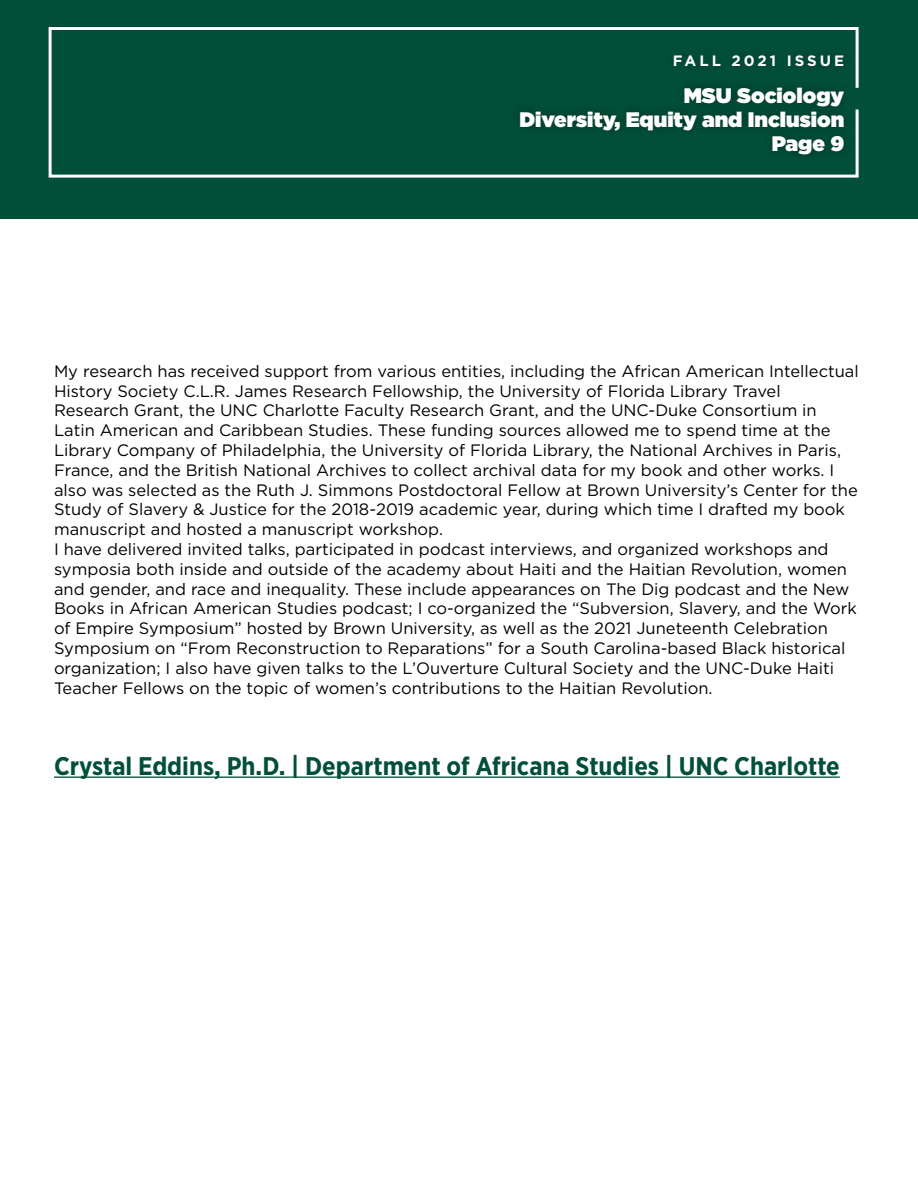
<style>
.page{position:relative;width:918px;height:1188px;background:#fff}
.page>*{position:absolute;margin:0;border:0;box-sizing:border-box;transform-origin:0 0}
.t1{font:700 25.5px "Gotham Narrow";color:#004f39}
.t2{font:900 21px/24px "Gotham";color:#fff;text-align:right}
.t3{font:16.5px/19.8px "Gotham";color:#000}
.t4{font:700 15px "Gotham";letter-spacing:.2em;color:#fff}
</style>
<div class="page">
<div style="left:0;top:0;width:918px;height:219px;background:#004f39"></div>
<svg style="left:48px;top:27px;width:811px;height:151px"></svg>
<hr style="left:54px;top:777px;width:786px;height:1px;background:#004f39">
<p class="t4" style="left:673px;top:51px;width:173px">FALL 2021 ISSUE</p>
<p class="t2" style="left:519px;top:83px;width:326px">MSU Sociology<br>Diversity, Equity and Inclusion<br>Page 9</p>
<p class="t3" style="left:54px;top:361px;width:806px">My research has received support from various entities, including the African American Intellectual History Society C.L.R. James Research Fellowship, the University of Florida Library Travel Research Grant, the UNC Charlotte Faculty Research Grant, and the UNC-Duke Consortium in Latin American and Caribbean Studies. These funding sources allowed me to spend time at the Library Company of Philadelphia, the University of Florida Library, the National Archives in Paris, France, and the British National Archives to collect archival data for my book and other works. I also was selected as the Ruth J. Simmons Postdoctoral Fellow at Brown University’s Center for the Study of Slavery &amp; Justice for the 2018-2019 academic year, during which time I drafted my book manuscript and hosted a manuscript workshop.<br>I have delivered invited talks, participated in podcast interviews, and organized workshops and symposia both inside and outside of the academy about Haiti and the Haitian Revolution, women and gender, and race and inequality. These include appearances on The Dig podcast and the New Books in African American Studies podcast; I co-organized the “Subversion, Slavery, and the Work of Empire Symposium” hosted by Brown University, as well as the 2021 Juneteenth Celebration Symposium on “From Reconstruction to Reparations” for a South Carolina-based Black historical organization; I also have given talks to the L’Ouverture Cultural Society and the UNC-Duke Haiti Teacher Fellows on the topic of women’s contributions to the Haitian Revolution.</p>
<h1 class="t1" style="left:54px;top:749px;width:787px">Crystal Eddins, Ph.D. | Department of Africana Studies | UNC Charlotte</h1>
</div>
